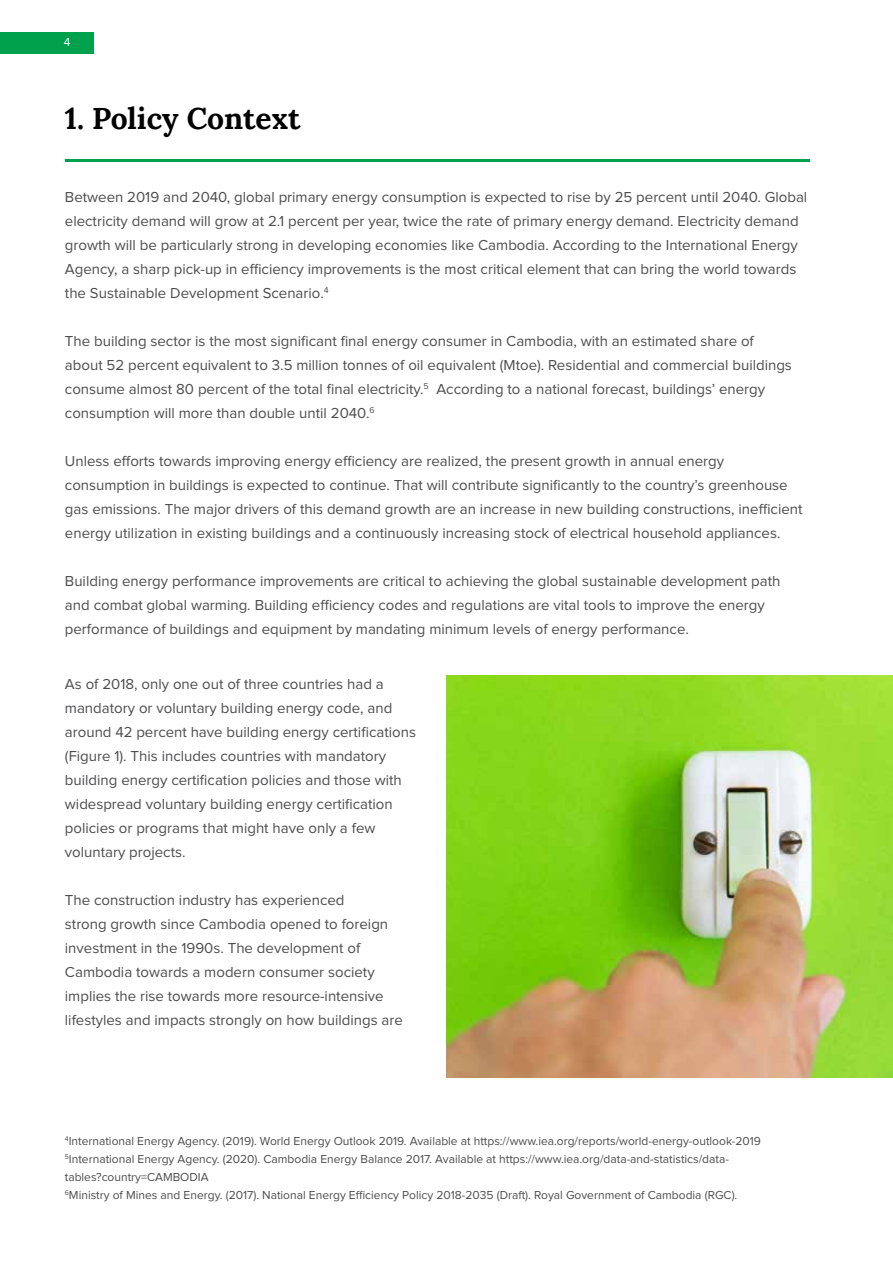
<style>
.page{position:relative;width:893px;height:1263px;background:#fff}
.page>*{position:absolute;margin:0;border:0;box-sizing:border-box;transform-origin:0 0}
.t1{font:700 30px "Lora";color:#000}
.t2{font:15px/24px "Proxima Nova";color:#4d4d4f}
.t3{font:12px/18px "Proxima Nova";color:#4d4d4f}
.t4{font:12px "Proxima Nova";color:#fff}
</style>
<div class="page">
<img style="left:446px;top:675px;width:447px;height:402px">
<hr style="left:65px;top:160px;width:744px;height:2px;background:#00a14d">
<div style="left:0;top:32px;width:94px;height:21px;background:#00a14d"></div>
<p class="t4" style="left:64px;top:36px;width:8px">4</p>
<h1 class="t1" style="left:65px;top:95px;width:237px">1. Policy Context</h1>
<p class="t2" style="left:65px;top:186px;width:744px">Between 2019 and 2040, global primary energy consumption is expected to rise by 25 percent until 2040. Global electricity demand will grow at 2.1 percent per year, twice the rate of primary energy demand. Electricity demand growth will be particularly strong in developing economies like Cambodia. According to the International Energy Agency, a sharp pick-up in efficiency improvements is the most critical element that can bring the world towards the Sustainable Development Scenario.<sup>4</sup></p>
<p class="t2" style="left:65px;top:330px;width:728px">The building sector is the most significant final energy consumer in Cambodia, with an estimated share of about 52 percent equivalent to 3.5 million tonnes of oil equivalent (Mtoe). Residential and commercial buildings consume almost 80 percent of the total final electricity.<sup>5</sup> According to a national forecast, buildings’ energy consumption will more than double until 2040.<sup>6</sup></p>
<p class="t2" style="left:65px;top:450px;width:739px">Unless efforts towards improving energy efficiency are realized, the present growth in annual energy consumption in buildings is expected to continue. That will contribute significantly to the country’s greenhouse gas emissions. The major drivers of this demand growth are an increase in new building constructions, inefficient energy utilization in existing buildings and a continuously increasing stock of electrical household appliances.</p>
<p class="t2" style="left:65px;top:570px;width:717px">Building energy performance improvements are critical to achieving the global sustainable development path and combat global warming. Building efficiency codes and regulations are vital tools to improve the energy performance of buildings and equipment by mandating minimum levels of energy performance.</p>
<p class="t2" style="left:65px;top:673px;width:353px">As of 2018, only one out of three countries had a mandatory or voluntary building energy code, and around 42 percent have building energy certifications (Figure 1). This includes countries with mandatory building energy certification policies and those with widespread voluntary building energy certification policies or programs that might have only a few voluntary projects.</p>
<p class="t2" style="left:65px;top:889px;width:339px">The construction industry has experienced<br>strong growth since Cambodia opened to foreign investment in the 1990s. The development of Cambodia towards a modern consumer society implies the rise towards more resource-intensive lifestyles and impacts strongly on how buildings are</p>
<p class="t3" style="left:65px;top:1132px;width:698px"><sup>4</sup>International Energy Agency. (2019). World Energy Outlook 2019. Available at https://www.iea.org/reports/world-energy-outlook-2019<br><sup>5</sup>International Energy Agency. (2020). Cambodia Energy Balance 2017. Available at https://www.iea.org/data-and-statistics/data&shy;tables?country=CAMBODIA<br><sup>6</sup>Ministry of Mines and Energy. (2017). National Energy Efficiency Policy 2018-2035 (Draft). Royal Government of Cambodia (RGC).</p>
</div>
